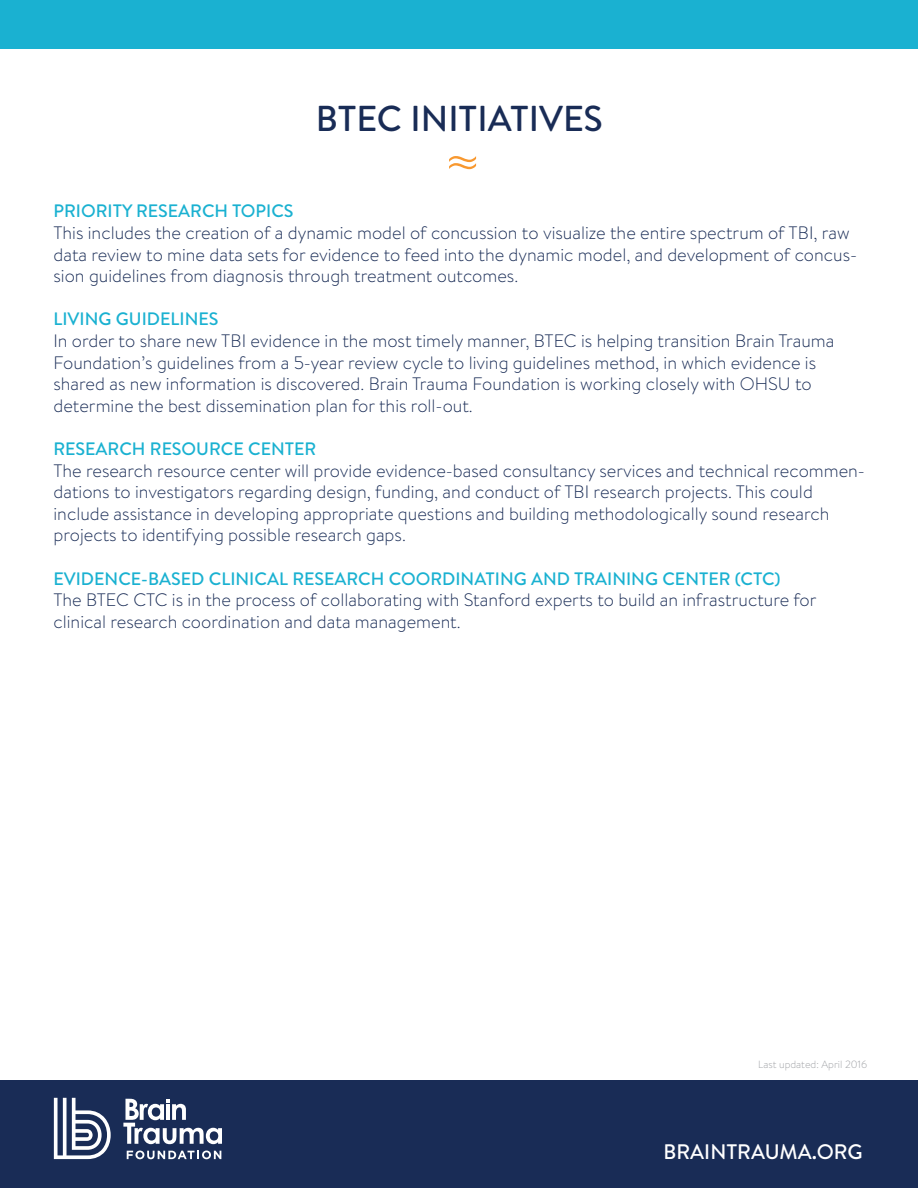
<style>
.page{position:relative;width:918px;height:1188px;background:#fff}
.page>*{position:absolute;margin:0;border:0;box-sizing:border-box;transform-origin:0 0}
.t1{font:500 36px "Brandon Text";color:#192c56}
.t2{font:500 21px "Brandon Text";color:#fff}
.t3{font:300 18px/21.6px "Brandon Text";color:#192c56}
.t4{font:500 18px "Brandon Text";color:#1ab1d1}
.t5{font:300 10.5px "Brandon Text";color:#9d9fa3}
</style>
<div class="page">
<div style="left:0;top:1080px;width:918px;height:108px;background:#192c56"></div>
<svg style="left:54px;top:1098px;width:57px;height:61px"></svg>
<svg style="left:123px;top:1099px;width:99px;height:45px"></svg>
<svg style="left:127px;top:1151px;width:94px;height:8px"></svg>
<hr style="left:0;top:0;width:1px;height:161px;background:#1ab1d1">
<svg style="left:449px;top:156px;width:27px;height:13px"></svg>
<div style="left:0;top:0;width:918px;height:48px;background:#1ab1d1"></div>
<h1 class="t1" style="left:316px;top:94px;width:289px">BTEC INITIATIVES</h1>
<p class="t4" style="left:54px;top:199px;width:242px">PRIORITY RESEARCH TOPICS</p>
<p class="t3" style="left:54px;top:221px;width:805px">This includes the creation of a dynamic model of concussion to visualize the entire spectrum of TBI, raw data review to mine data sets for evidence to feed into the dynamic model, and development of concus&shy;sion guidelines from diagnosis through treatment outcomes.</p>
<p class="t4" style="left:54px;top:307px;width:166px">LIVING GUIDELINES</p>
<p class="t3" style="left:54px;top:329px;width:783px">In order to share new TBI evidence in the most timely manner, BTEC is helping transition Brain Trauma Foundation’s guidelines from a 5-year review cycle to living guidelines method, in which evidence is shared as new information is discovered. Brain Trauma Foundation is working closely with OHSU to determine the best dissemination plan for this roll-out.</p>
<p class="t4" style="left:54px;top:436px;width:264px">RESEARCH RESOURCE CENTER</p>
<p class="t3" style="left:54px;top:459px;width:813px">The research resource center will provide evidence-based consultancy services and technical recommen&shy;dations to investigators regarding design, funding, and conduct of TBI research projects. This could include assistance in developing appropriate questions and building methodologically sound research projects to identifying possible research gaps.</p>
<p class="t4" style="left:54px;top:566px;width:729px">EVIDENCE-BASED CLINICAL RESEARCH COORDINATING AND TRAINING CENTER (CTC)</p>
<p class="t3" style="left:54px;top:589px;width:765px">The BTEC CTC is in the process of collaborating with Stanford experts to build an infrastructure for clinical research coordination and data management.</p>
<p class="t5" style="left:758px;top:1057px;width:111px">Last updated: April 2016</p>
<p class="t2" style="left:664px;top:1137px;width:201px">BRAINTRAUMA.ORG</p>
</div>
